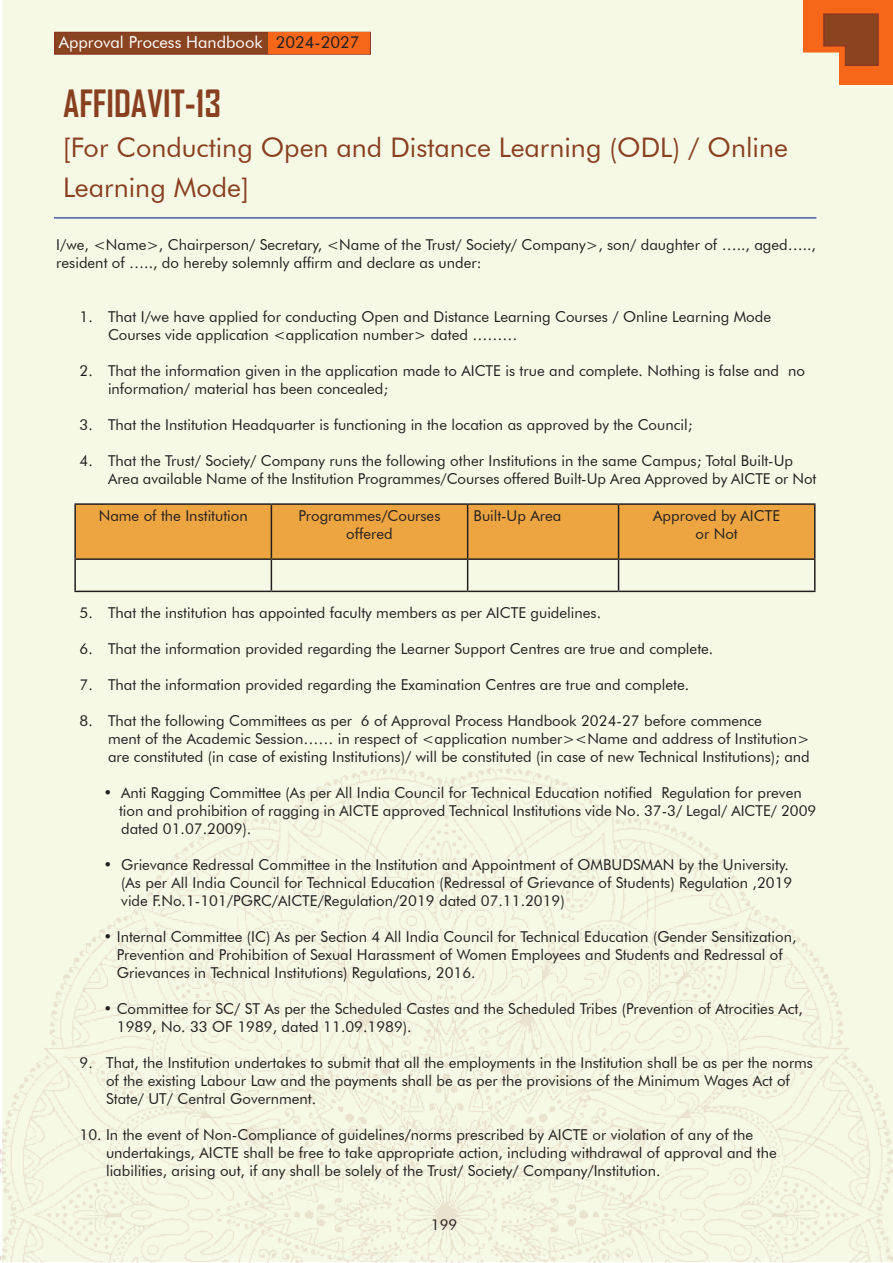
<style>
.page{position:relative;width:893px;height:1263px;background:#fff}
.page>*{position:absolute;margin:0;border:0;box-sizing:border-box;transform-origin:0 0}
.t1{font:700 36px "Agency FB";color:#894020}
.t2{font:27px/40px "Futura BT";color:#894020}
.t3{font:16.5px "Futura BT";color:#fff}
.t4{font:15px/18px "Futura BT";color:#231f20}
.s1{color:#231f20}
</style>
<div class="page">
<div style="left:2px;top:0;width:891px;height:1262px;background:#f6f9e5"></div>
<div style="left:54px;top:32px;width:317px;height:23px;background:#8a4420;border:2px solid #8d3823"></div>
<div style="left:268px;top:32px;width:102px;height:22px;background:#f66719"></div>
<svg style="left:803px;top:0;width:90px;height:85px"></svg>
<img style="left:0;top:767px;width:892px;height:496px">
<hr style="left:54px;top:217px;width:762px;height:2px;background:#4e5ca9">
<div style="left:76px;top:505px;width:738px;height:53px;background:#eda541"></div>
<hr style="left:74px;top:503px;width:197px;height:2px;background:#231f20">
<hr style="left:74px;top:505px;width:2px;height:53px;background:#231f20">
<hr style="left:271px;top:503px;width:197px;height:2px;background:#231f20">
<hr style="left:271px;top:505px;width:1px;height:53px;background:#231f20">
<hr style="left:468px;top:503px;width:151px;height:2px;background:#231f20">
<hr style="left:467px;top:505px;width:1px;height:53px;background:#231f20">
<hr style="left:619px;top:503px;width:196px;height:2px;background:#231f20">
<hr style="left:618px;top:505px;width:1px;height:53px;background:#231f20">
<hr style="left:814px;top:505px;width:1px;height:53px;background:#231f20">
<hr style="left:74px;top:558px;width:197px;height:2px;background:#231f20">
<hr style="left:74px;top:560px;width:2px;height:31px;background:#231f20">
<hr style="left:271px;top:558px;width:197px;height:2px;background:#231f20">
<hr style="left:271px;top:560px;width:1px;height:31px;background:#231f20">
<hr style="left:468px;top:558px;width:151px;height:2px;background:#231f20">
<hr style="left:467px;top:560px;width:1px;height:31px;background:#231f20">
<hr style="left:619px;top:558px;width:196px;height:2px;background:#231f20">
<hr style="left:618px;top:560px;width:1px;height:31px;background:#231f20">
<hr style="left:814px;top:560px;width:1px;height:31px;background:#231f20">
<hr style="left:74px;top:591px;width:197px;height:1px;background:#231f20">
<hr style="left:271px;top:591px;width:197px;height:1px;background:#231f20">
<hr style="left:468px;top:591px;width:151px;height:1px;background:#231f20">
<hr style="left:619px;top:591px;width:196px;height:1px;background:#231f20">
<p class="t3" style="left:59px;top:32px;width:302px">Approval Process Handbook <span class="s1">2024-2027</span></p>
<p class="t1" style="left:63px;top:81px;width:159px">AFFIDAVIT-13</p>
<p class="t2" style="left:63px;top:127px;width:726px">[For Conducting Open and Distance Learning (ODL) / Online<br>Learning Mode]</p>
<p class="t4" style="left:56px;top:236px;width:761px">I/we, &lt;Name&gt;, Chairperson/ Secretary, &lt;Name of the Trust/ Society/ Company&gt;, son/ daughter of ….., aged….., resident of ….., do hereby solemnly affirm and declare as under:</p>
<p class="t4" style="left:80px;top:307px;width:693px">1. That I/we have applied for conducting Open and Distance Learning Courses / Online Learning Mode</p>
<p class="t4" style="left:108px;top:325px;width:411px">Courses vide application &lt;application number&gt; dated ………</p>
<p class="t4" style="left:80px;top:361px;width:727px">2. That the information given in the application made to AICTE is true and complete. Nothing is false and no</p>
<p class="t4" style="left:108px;top:379px;width:282px">information/ material has been concealed;</p>
<p class="t4" style="left:80px;top:415px;width:614px">3. That the Institution Headquarter is functioning in the location as approved by the Council;</p>
<p class="t4" style="left:80px;top:451px;width:715px">4. That the Trust/ Society/ Company runs the following other Institutions in the same Campus; Total Built-Up</p>
<p class="t4" style="left:108px;top:469px;width:710px">Area available Name of the Institution Programmes/Courses offered Built-Up Area Approved by AICTE or Not</p>
<p class="t4" style="left:99px;top:507px;width:151px">Name of the Institution</p>
<p class="t4" style="left:299px;top:507px;width:143px;text-align:center">Programmes/Courses offered</p>
<p class="t4" style="left:474px;top:507px;width:89px">Built-Up Area</p>
<p class="t4" style="left:653px;top:507px;width:128px">Approved by AICTE</p>
<p class="t4" style="left:695px;top:525px;width:44px">or Not</p>
<p class="t4" style="left:80px;top:604px;width:523px">5. That the institution has appointed faculty members as per AICTE guidelines.</p>
<p class="t4" style="left:80px;top:640px;width:635px">6. That the information provided regarding the Learner Support Centres are true and complete.</p>
<p class="t4" style="left:80px;top:676px;width:611px">7. That the information provided regarding the Examination Centres are true and complete.</p>
<p class="t4" style="left:108px;top:712px;width:703px;text-indent:-28px">8. That the following Committees as per 6 of Approval Process Handbook 2024-27 before commence<br>ment of the Academic Session…… in respect of &lt;application number&gt;&lt;Name and address of Institution&gt;</p>
<p class="t4" style="left:108px;top:748px;width:703px">are constituted (in case of existing Institutions)/ will be constituted (in case of new Technical Institutions); and</p>
<p class="t4" style="left:119px;top:784px;width:699px;text-indent:-16px">• Anti Ragging Committee (As per All India Council for Technical Education notified Regulation for preven tion and prohibition of ragging in AICTE approved Technical Institutions vide No. 37-3/ Legal/ AICTE/ 2009</p>
<p class="t4" style="left:121px;top:820px;width:132px">dated 01.07.2009).</p>
<p class="t4" style="left:104px;top:856px;width:687px">• Grievance Redressal Committee in the Institution and Appointment of OMBUDSMAN by the University.</p>
<p class="t4" style="left:121px;top:874px;width:673px">(As per All India Council for Technical Education (Redressal of Grievance of Students) Regulation ,2019</p>
<p class="t4" style="left:121px;top:892px;width:445px">vide F.No.1-101/PGRC/AICTE/Regulation/2019 dated 07.11.2019)</p>
<p class="t4" style="left:104px;top:928px;width:694px">• Internal Committee (IC) As per Section 4 All India Council for Technical Education (Gender Sensitization,</p>
<p class="t4" style="left:117px;top:946px;width:667px">Prevention and Prohibition of Sexual Harassment of Women Employees and Students and Redressal of</p>
<p class="t4" style="left:117px;top:964px;width:360px">Grievances in Technical Institutions) Regulations, 2016.</p>
<p class="t4" style="left:104px;top:1000px;width:701px">• Committee for SC/ ST As per the Scheduled Castes and the Scheduled Tribes (Prevention of Atrocities Act,</p>
<p class="t4" style="left:117px;top:1018px;width:296px">1989, No. 33 OF 1989, dated 11.09.1989).</p>
<p class="t4" style="left:80px;top:1054px;width:735px;text-align:center">9. That, the Institution undertakes to submit that all the employments in the Institution shall be as per the norms of the existing Labour Law and the payments shall be as per the provisions of the Minimum Wages Act of</p>
<p class="t4" style="left:106px;top:1090px;width:212px">State/ UT/ Central Government.</p>
<p class="t4" style="left:80px;top:1126px;width:675px">10. In the event of Non-Compliance of guidelines/norms prescribed by AICTE or violation of any of the</p>
<p class="t4" style="left:106px;top:1144px;width:672px">undertakings, AICTE shall be free to take appropriate action, including withdrawal of approval and the</p>
<p class="t4" style="left:106px;top:1162px;width:556px">liabilities, arising out, if any shall be solely of the Trust/ Society/ Company/Institution.</p>
<p class="t4" style="left:431px;top:1215px;width:28px">199</p>
</div>
